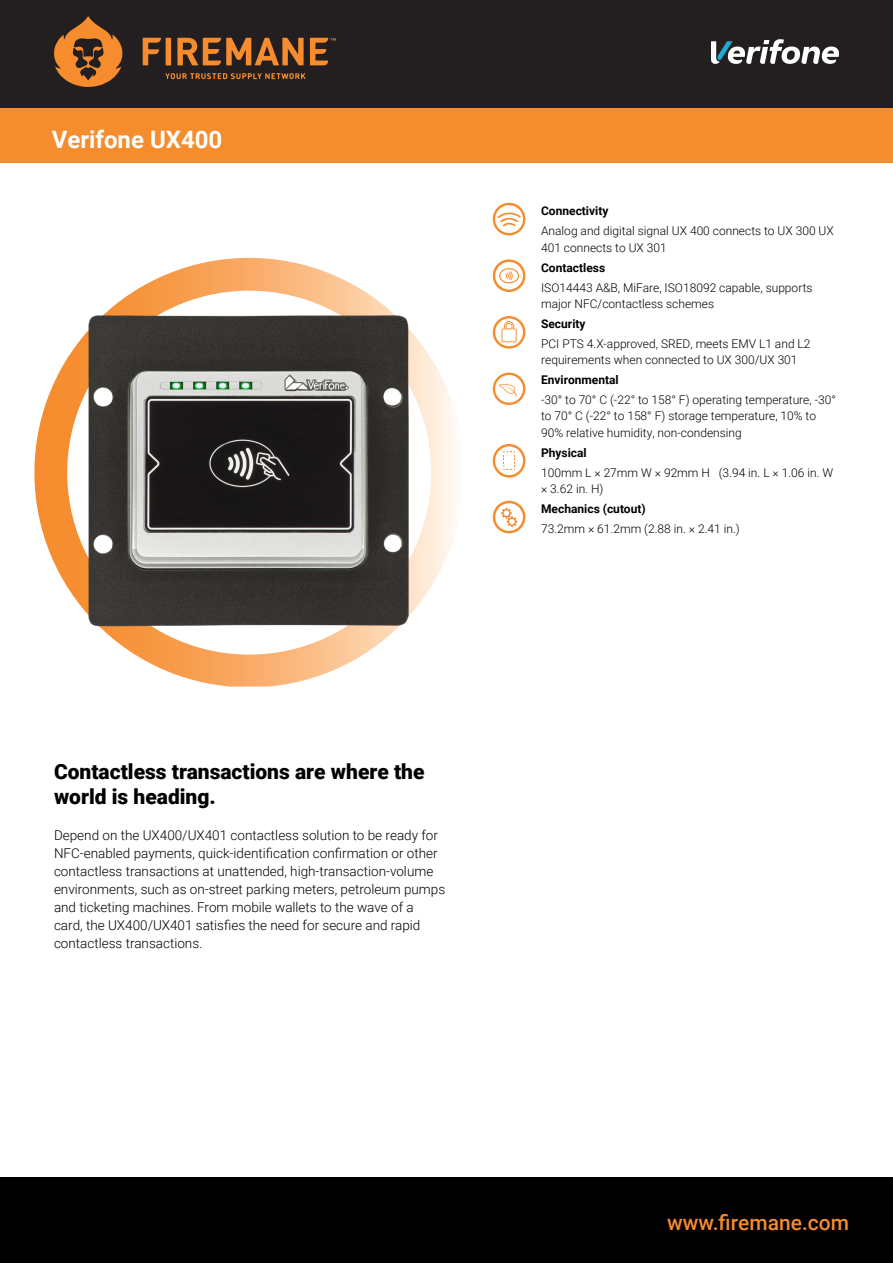
<style>
.page{position:relative;width:893px;height:1263px;background:#fff}
.page>*{position:absolute;margin:0;border:0;box-sizing:border-box;transform-origin:0 0}
.t1{font:700 24px "Roboto";color:#fff}
.t2{font:900 21px/25.2px "Roboto";color:#000001}
.t3{font:500 21px "Roboto";color:#f58b2d}
.t4{font:300 13.5px/18px "Roboto";color:#000001}
.t5{font:300 12px/16.2px "Roboto";color:#000001}
.t6{font:700 12px "Roboto";color:#000001}
</style>
<div class="page">
<div style="left:0;top:0;width:893px;height:108px;background:#231f20"></div>
<div style="left:0;top:108px;width:893px;height:54px;background:#f58c2e"></div>
<svg style="left:711px;top:39px;width:128px;height:25px"></svg>
<svg style="left:54px;top:16px;width:69px;height:71px"></svg>
<svg style="left:177px;top:38px;width:127px;height:28px"></svg>
<svg style="left:143px;top:38px;width:28px;height:27px"></svg>
<svg style="left:165px;top:73px;width:141px;height:6px"></svg>
<svg style="left:310px;top:38px;width:26px;height:27px"></svg>
<div style="left:0;top:1177px;width:893px;height:86px;background:#000001"></div>
<img style="left:34px;top:258px;width:420px;height:428px">
<img style="left:65px;top:279px;width:349px;height:387px">
<svg style="left:492px;top:259px;width:34px;height:33px"></svg>
<svg style="left:493px;top:203px;width:32px;height:32px"></svg>
<svg style="left:493px;top:316px;width:32px;height:33px"></svg>
<svg style="left:492px;top:444px;width:34px;height:34px"></svg>
<svg style="left:493px;top:373px;width:32px;height:32px"></svg>
<svg style="left:492px;top:500px;width:34px;height:34px"></svg>
<p class="t1" style="left:52px;top:122px;width:172px">Verifone UX400</p>
<p class="t2" style="left:54px;top:758px;width:372px">Contactless transactions are where the world is heading.</p>
<p class="t4" style="left:54px;top:826px;width:393px">Depend on the UX400/UX401 contactless solution to be ready for NFC-enabled payments, quick-identification confirmation or other contactless transactions at unattended, high-transaction-volume environments, such as on-street parking meters, petroleum pumps and ticketing machines. From mobile wallets to the wave of a card, the UX400/UX401 satisfies the need for secure and rapid contactless transactions.</p>
<p class="t6" style="left:541px;top:203px;width:69px">Connectivity</p>
<p class="t5" style="left:541px;top:223px;width:294px">Analog and digital signal UX 400 connects to UX 300 UX<br>401 connects to UX 301</p>
<p class="t6" style="left:541px;top:259px;width:66px">Contactless</p>
<p class="t5" style="left:541px;top:279px;width:273px">ISO14443 A&amp;B, MiFare, ISO18092 capable, supports major NFC/contactless schemes</p>
<p class="t6" style="left:541px;top:315px;width:46px">Security</p>
<p class="t5" style="left:541px;top:335px;width:271px">PCI PTS 4.X-approved, SRED, meets EMV L1 and L2 requirements when connected to UX 300/UX 301</p>
<p class="t6" style="left:541px;top:371px;width:79px">Environmental</p>
<p class="t5" style="left:541px;top:391px;width:296px">-30° to 70° C (-22° to 158° F) operating temperature, -30° to 70° C (-22° to 158° F) storage temperature, 10% to<br>90% relative humidity, non-condensing</p>
<p class="t6" style="left:541px;top:444px;width:47px">Physical</p>
<p class="t5" style="left:541px;top:464px;width:294px">100mm L × 27mm W × 92mm H (3.94 in. L × 1.06 in. W × 3.62 in. H)</p>
<p class="t6" style="left:541px;top:500px;width:106px">Mechanics (cutout)</p>
<p class="t5" style="left:541px;top:520px;width:200px">73.2mm × 61.2mm (2.88 in. × 2.41 in.)</p>
<h2 class="t3" style="left:667px;top:1208px;width:183px">www.firemane.com</h2>
</div>
